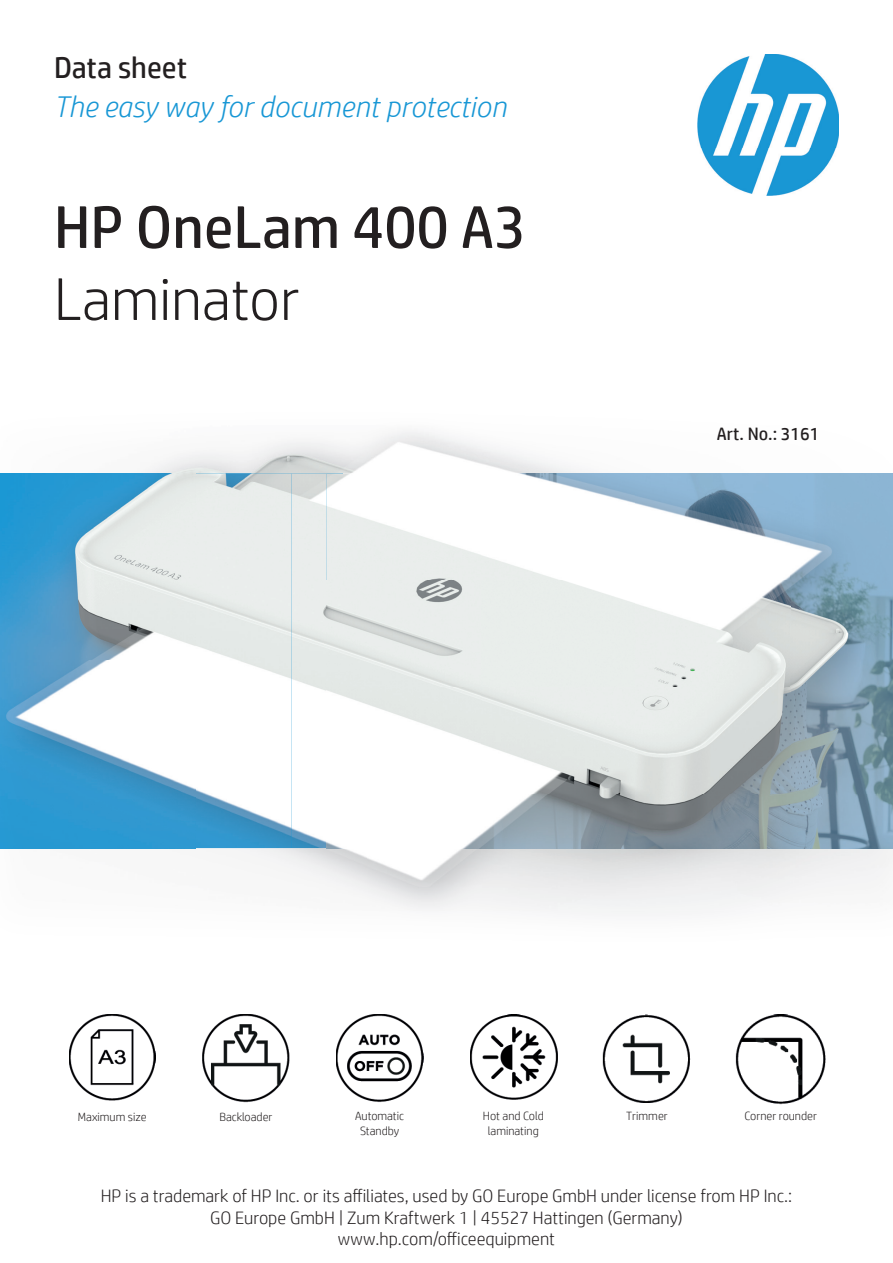
<style>
.page{position:relative;width:893px;height:1263px;background:#fff}
.page>*{position:absolute;margin:0;border:0;box-sizing:border-box;transform-origin:0 0}
.t1{font:60px "HP Simplified";color:#231f20}
.t2{font:300 60px "HP Simplified";color:#231f20}
.t3{font:italic 300 30px "HP Simplified";color:#1897d5}
.t4{font:30px "HP Simplified";color:#231f20}
.t5{font:300 18px/21.6px "HP Simplified";color:#231f20;text-align:center}
.t6{font:18px "HP Simplified";color:#231f20}
.t7{font:300 12px/14.4px "HP Simplified";color:#231f20;text-align:center}
</style>
<div class="page">
<img style="left:697px;top:54px;width:142px;height:142px">
<img style="left:145px;top:431px;width:440px;height:42px">
<img style="left:0;top:848px;width:893px;height:66px">
<img style="left:0;top:473px;width:292px;height:375px">
<img style="left:293px;top:848px;width:49px;height:1px">
<img style="left:342px;top:473px;width:551px;height:1px">
<img style="left:292px;top:473px;width:50px;height:375px">
<img style="left:327px;top:474px;width:566px;height:374px">
<img style="left:202px;top:1014px;width:88px;height:89px">
<img style="left:602px;top:1015px;width:89px;height:88px">
<img style="left:735px;top:1015px;width:91px;height:90px">
<img style="left:336px;top:1014px;width:87px;height:88px">
<img style="left:470px;top:1015px;width:88px;height:85px">
<img style="left:69px;top:1014px;width:86px;height:87px">
<h2 class="t4" style="left:54px;top:48px;width:135px">Data sheet</h2>
<h2 class="t3" style="left:54px;top:87px;width:454px">The easy way for document protection</h2>
<h1 class="t1" style="left:54px;top:188px;width:474px">HP OneLam 400 A3</h1>
<h1 class="t2" style="left:54px;top:260px;width:247px">Laminator</h1>
<p class="t6" style="left:717px;top:422px;width:104px">Art. No.: 3161</p>
<p class="t7" style="left:219px;top:1109px;width:55px">Backloader</p>
<p class="t7" style="left:78px;top:1109px;width:70px">Maximum size</p>
<p class="t7" style="left:355px;top:1108px;width:50px">Automatic<br>Standby</p>
<p class="t7" style="left:483px;top:1108px;width:62px">Hot and Cold</p>
<p class="t7" style="left:626px;top:1108px;width:43px">Trimmer</p>
<p class="t7" style="left:744px;top:1108px;width:74px">Corner rounder</p>
<p class="t7" style="left:488px;top:1123px;width:52px">laminating</p>
<p class="t5" style="left:101px;top:1184px;width:693px">HP is a trademark of HP Inc. or its affiliates, used by GO Europe GmbH under license from HP Inc.:<br>GO Europe GmbH | Zum Kraftwerk 1 | 45527 Hattingen (Germany) www.hp.com/officeequipment</p>
</div>
